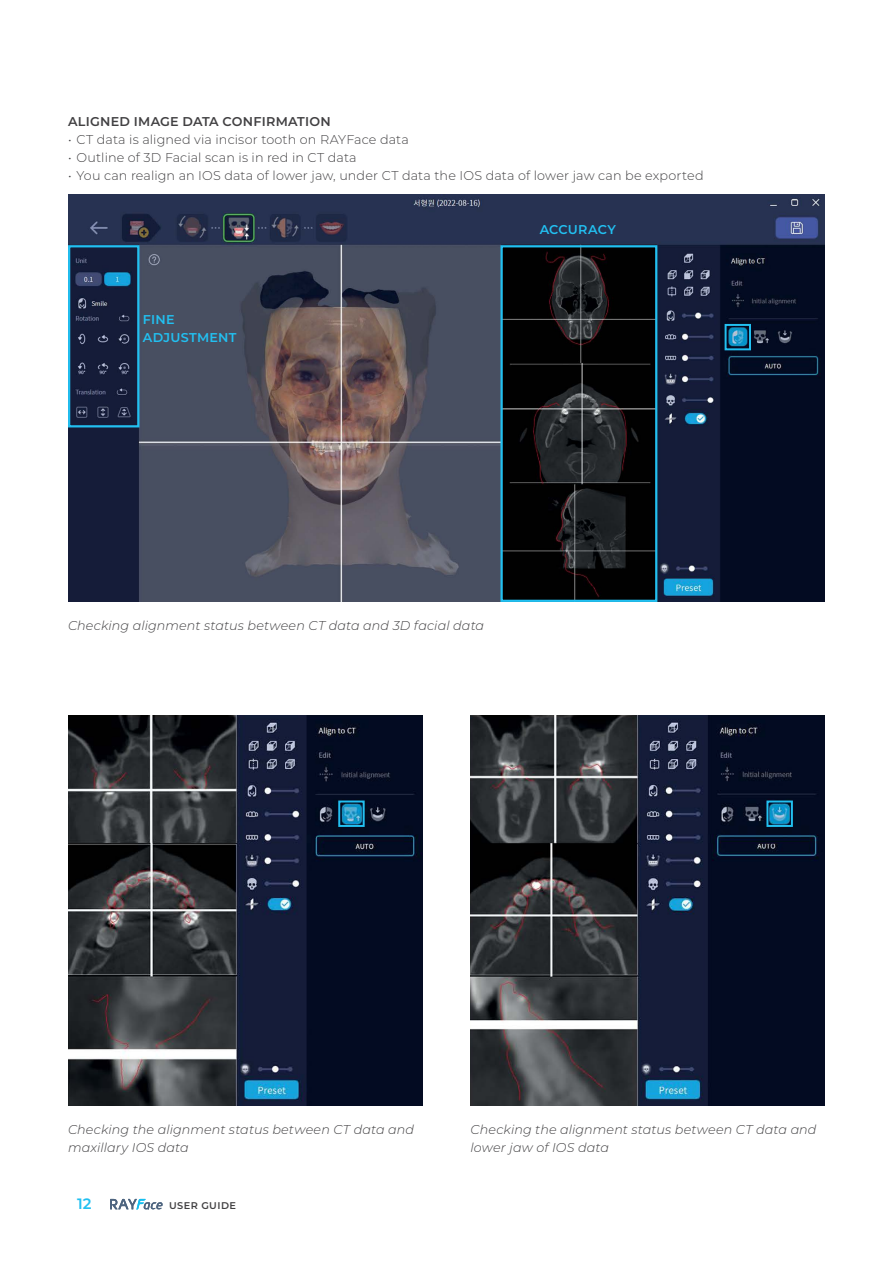
<style>
.page{position:relative;width:893px;height:1263px;background:#fff}
.page>*{position:absolute;margin:0;border:0;box-sizing:border-box;transform-origin:0 0}
.t1{font:600 15px "Montserrat";color:#22c0f1}
.t2{font:italic 300 12.75px/18px "Montserrat";letter-spacing:.01em;color:#414042}
.t3{font:300 12.75px "Montserrat";letter-spacing:.01em;color:#414042}
.t4{font:600 12.75px "Montserrat";letter-spacing:.02em;color:#414042}
.t5{font:600 12.75px/18px "Montserrat";letter-spacing:.02em;color:#22c0f1}
.t6{font:600 9.75px "Montserrat";letter-spacing:.05em;color:#414042}
</style>
<div class="page">
<svg style="left:110px;top:1199px;width:53px;height:11px"></svg>
<img style="left:68px;top:195px;width:757px;height:407px">
<div style="left:68px;top:245px;width:71px;height:182px;border:2px solid #22c0f1"></div>
<div style="left:500px;top:245px;width:157px;height:357px;border:2px solid #22c0f1"></div>
<img style="left:470px;top:715px;width:355px;height:391px">
<img style="left:68px;top:715px;width:354px;height:390px">
<div style="left:725px;top:324px;width:26px;height:26px;border:2px solid #22c0f1"></div>
<div style="left:338px;top:800px;width:27px;height:27px;border:2px solid #22c0f1"></div>
<div style="left:766px;top:800px;width:27px;height:27px;border:2px solid #22c0f1"></div>
<p class="t4" style="left:68px;top:112px;width:264px">ALIGNED IMAGE DATA CONFIRMATION</p>
<p class="t3" style="left:68px;top:131px;width:342px">• CT data is aligned via incisor tooth on RAYFace data</p>
<p class="t3" style="left:68px;top:149px;width:290px">• Outline of 3D Facial scan is in red in CT data</p>
<p class="t3" style="left:68px;top:167px;width:637px">• You can realign an IOS data of lower jaw, under CT data the IOS data of lower jaw can be exported</p>
<p class="t5" style="left:143px;top:310px;width:95px">FINE<br>ADJUSTMENT</p>
<p class="t5" style="left:540px;top:220px;width:78px">ACCURACY</p>
<p class="t2" style="left:68px;top:616px;width:418px">Checking alignment status between CT data and 3D facial data</p>
<p class="t2" style="left:68px;top:1120px;width:348px">Checking the alignment status between CT data and maxillary IOS data</p>
<p class="t2" style="left:470px;top:1120px;width:348px">Checking the alignment status between CT data and lower jaw of IOS data</p>
<p class="t1" style="left:77px;top:1193px;width:16px">12</p>
<p class="t6" style="left:169px;top:1199px;width:69px">USER GUIDE</p>
</div>
